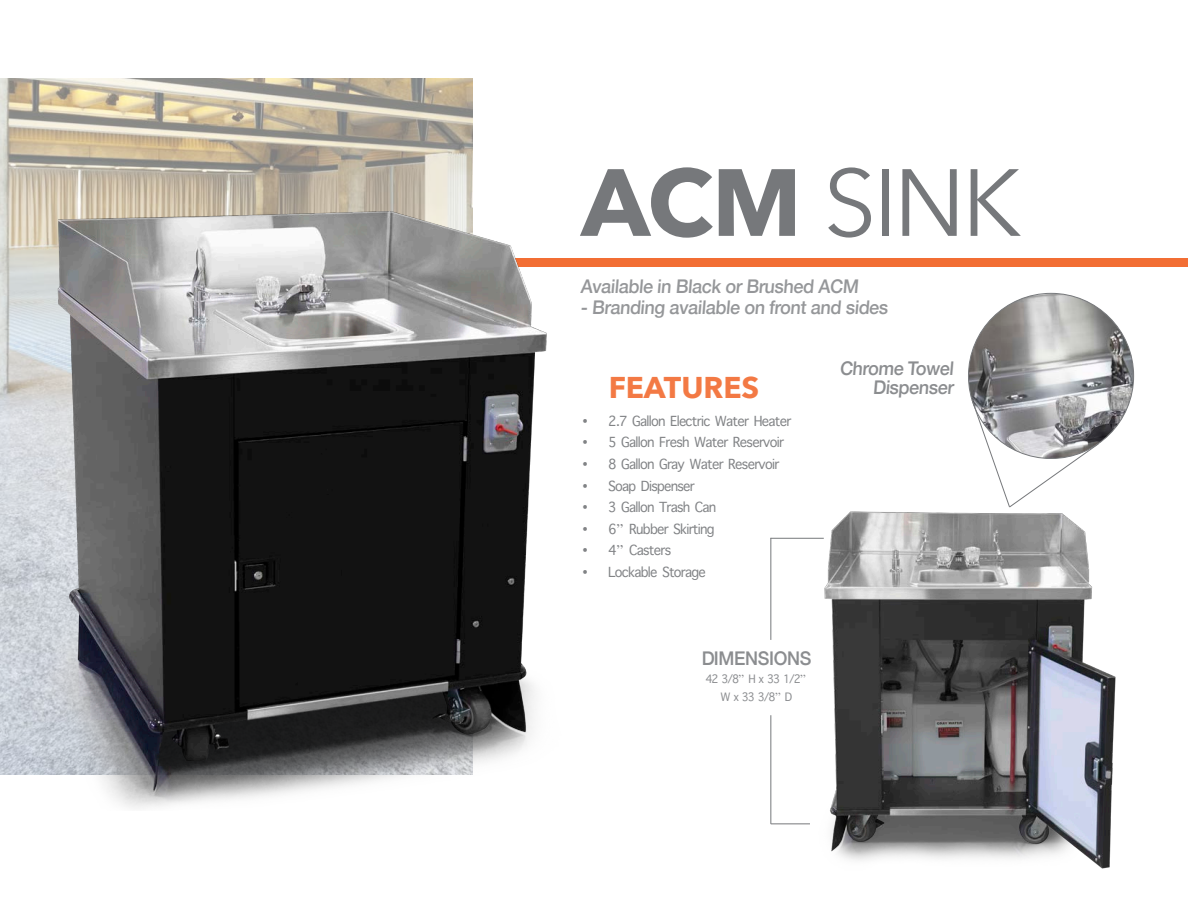
<style>
.page{position:relative;width:1188px;height:918px;background:#fff}
.page>*{position:absolute;margin:0;border:0;box-sizing:border-box;transform-origin:0 0}
.t1{font:94.2px "Avenir Next";color:#76787b}
.t2{font:700 30px "Avenir Next";color:#f26e34}
.t3{font:500 18.9px/19.5px "Helvetica Neue";letter-spacing:-.02em;color:#818386;text-align:right;scale:.95 1}
.t4{font:18.9px "Apple Symbols";color:#76787b;scale:.95 1}
.t5{font:15.75px "Apple Symbols";color:#818386;scale:.95 1}
.s1{font-weight:700}
</style>
<div class="page">
<img style="left:0;top:79px;width:473px;height:87px">
<hr style="left:771px;top:823px;width:39px;height:1px;background:#76787b">
<hr style="left:770px;top:538px;width:54px;height:1px;background:#76787b">
<hr style="left:770px;top:715px;width:1px;height:109px;background:#76787b">
<hr style="left:770px;top:538px;width:1px;height:102px;background:#76787b">
<img style="left:787px;top:511px;width:329px;height:358px">
<img style="left:968px;top:293px;width:166px;height:166px;border-radius:83px">
<svg style="left:971px;top:399px;width:128px;height:109px"></svg>
<div style="left:513px;top:258px;width:675px;height:8px;background:#f26e34"></div>
<img style="left:0;top:166px;width:622px;height:642px">
<svg style="left:787px;top:674px;width:19px;height:10px"></svg>
<svg style="left:787px;top:693px;width:5px;height:8px"></svg>
<svg style="left:609px;top:415px;width:13px;height:11px"></svg>
<svg style="left:609px;top:437px;width:6px;height:11px"></svg>
<svg style="left:609px;top:458px;width:7px;height:11px"></svg>
<svg style="left:609px;top:523px;width:13px;height:11px"></svg>
<svg style="left:583px;top:480px;width:39px;height:13px"></svg>
<svg style="left:583px;top:545px;width:39px;height:11px"></svg>
<svg style="left:583px;top:566px;width:39px;height:12px"></svg>
<p class="t1" style="left:581px;top:124px;width:441px"><span class="s1">ACM</span> SINK</p>
<p class="t3" style="left:580px;top:275px;width:297px">Available in Black or Brushed ACM</p>
<p class="t3" style="left:580px;top:296px;width:328px">- Branding available on front and sides</p>
<h2 class="t2" style="left:608px;top:361px;width:152px">FEATURES</h2>
<p class="t4" style="left:581px;top:408px;width:9px">•</p>
<p class="t4" style="left:646px;top:408px;width:55px">●●□■ ● ▼</p>
<p class="t4" style="left:733px;top:408px;width:52px">▼★▼</p>
<p class="t4" style="left:581px;top:429px;width:9px">•</p>
<p class="t4" style="left:636px;top:429px;width:51px">●●□■ ▲</p>
<p class="t4" style="left:712px;top:429px;width:71px">▼ ▲❖□</p>
<p class="t4" style="left:581px;top:451px;width:9px">•</p>
<p class="t4" style="left:636px;top:451px;width:22px">●●□■</p>
<p class="t4" style="left:707px;top:451px;width:71px">▼ ▲❖□</p>
<p class="t4" style="left:651px;top:472px;width:36px">▲ ■▲</p>
<p class="t4" style="left:581px;top:494px;width:109px">• ✓ ●●□■ ▲</p>
<p class="t4" style="left:709px;top:494px;width:9px">■</p>
<p class="t4" style="left:581px;top:516px;width:9px">•</p>
<p class="t4" style="left:643px;top:537px;width:31px">▲▼ ▲</p>
<p class="t4" style="left:648px;top:559px;width:37px">● ▼□</p>
<p class="t3" style="left:840px;top:357px;width:124px">Chrome Towel<br>Dispenser</p>
<p class="t3" style="left:701px;top:647px;width:117px">DIMENSIONS</p>
<p class="t5" style="left:748px;top:668px;width:35px">★ ✓✓</p>
<p class="t5" style="left:742px;top:686px;width:26px">✓✓ ✓</p>
</div>
